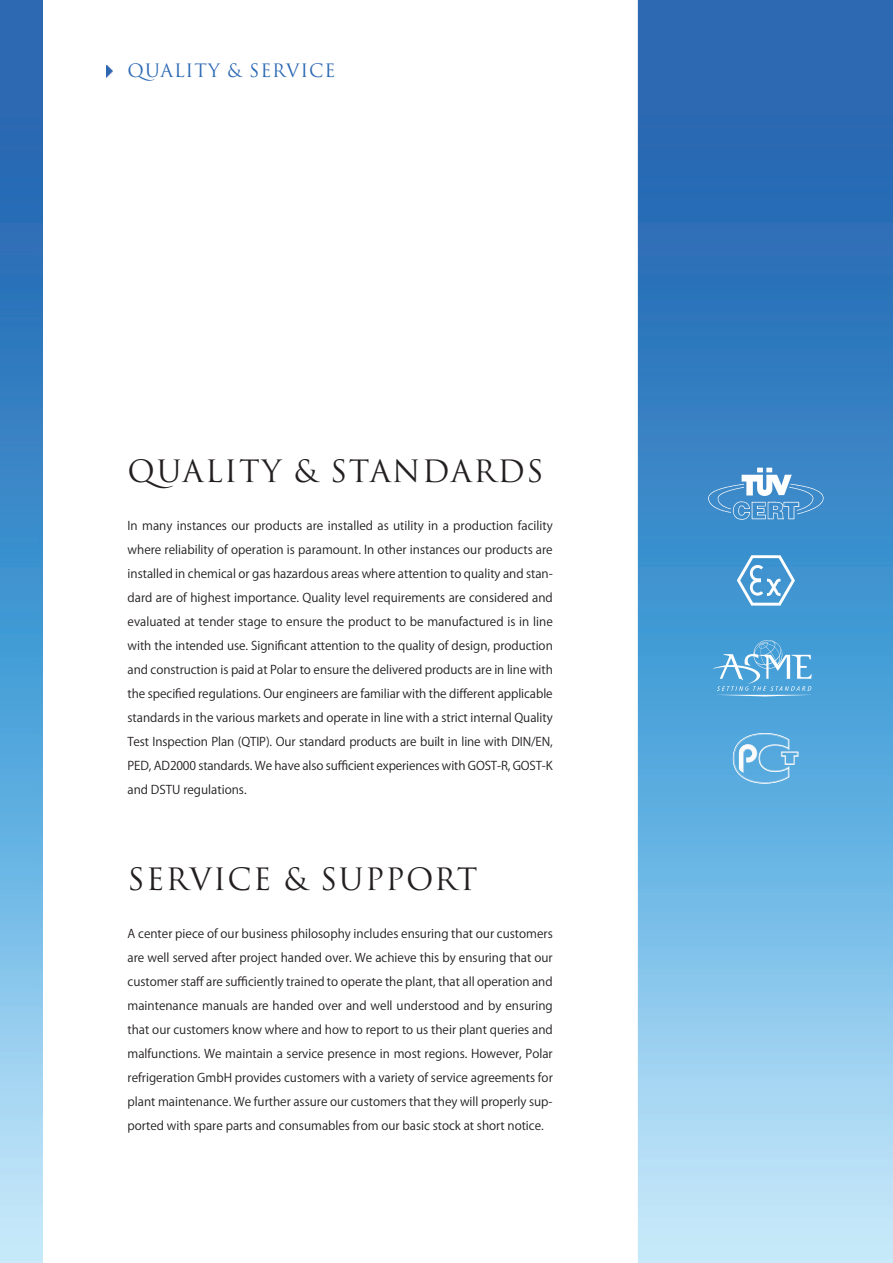
<style>
.page{position:relative;width:893px;height:1263px;background:#fff}
.page>*{position:absolute;margin:0;border:0;box-sizing:border-box;transform-origin:0 0}
.t1{font:30px "Trajan Pro";letter-spacing:.05em;color:#231f20}
.t2{font:18px "Trajan Pro";letter-spacing:.05em;color:#2b68b3}
.t3{font:12px/24px "Koz Go Pro";color:#231f20;text-align:justify}
</style>
<div class="page">
<svg style="left:106px;top:65px;width:7px;height:13px"></svg>
<img style="left:0;top:0;width:43px;height:1263px">
<img style="left:638px;top:0;width:255px;height:1263px">
<img style="left:742px;top:468px;width:48px;height:28px">
<img style="left:744px;top:640px;width:31px;height:39px">
<img style="left:737px;top:555px;width:46px;height:51px">
<img style="left:733px;top:733px;width:56px;height:50px">
<h2 class="t2" style="left:128px;top:59px;width:209px">QUALITY &amp; SERVICE</h2>
<h1 class="t1" style="left:128px;top:452px;width:418px">QUALITY &amp; STANDARDS</h1>
<p class="t3" style="left:128px;top:513px;width:427px">In many instances our products are installed as utility in a production facility where reliability of operation is paramount. In other instances our products are installed in chemical or gas hazardous areas where attention to quality and stan&shy;dard are of highest importance. Quality level requirements are considered and evaluated at tender stage to ensure the product to be manufactured is in line with the intended use. Significant attention to the quality of design, production and construction is paid at Polar to ensure the delivered products are in line with the specified regulations. Our engineers are familiar with the different applicable standards in the various markets and operate in line with a strict internal Quality Test Inspection Plan (QTIP). Our standard products are built in line with DIN/EN, PED, AD2000 standards. We have also sufficient experiences with GOST-R, GOST-K and DSTU regulations.</p>
<h1 class="t1" style="left:128px;top:860px;width:351px">SERVICE &amp; SUPPORT</h1>
<p class="t3" style="left:128px;top:921px;width:427px">A center piece of our business philosophy includes ensuring that our customers are well served after project handed over. We achieve this by ensuring that our customer staff are sufficiently trained to operate the plant, that all operation and maintenance manuals are handed over and well understood and by ensuring that our customers know where and how to report to us their plant queries and malfunctions. We maintain a service presence in most regions. However, Polar refrigeration GmbH provides customers with a variety of service agreements for plant maintenance. We further assure our customers that they will properly sup&shy;ported with spare parts and consumables from our basic stock at short notice.</p>
</div>
